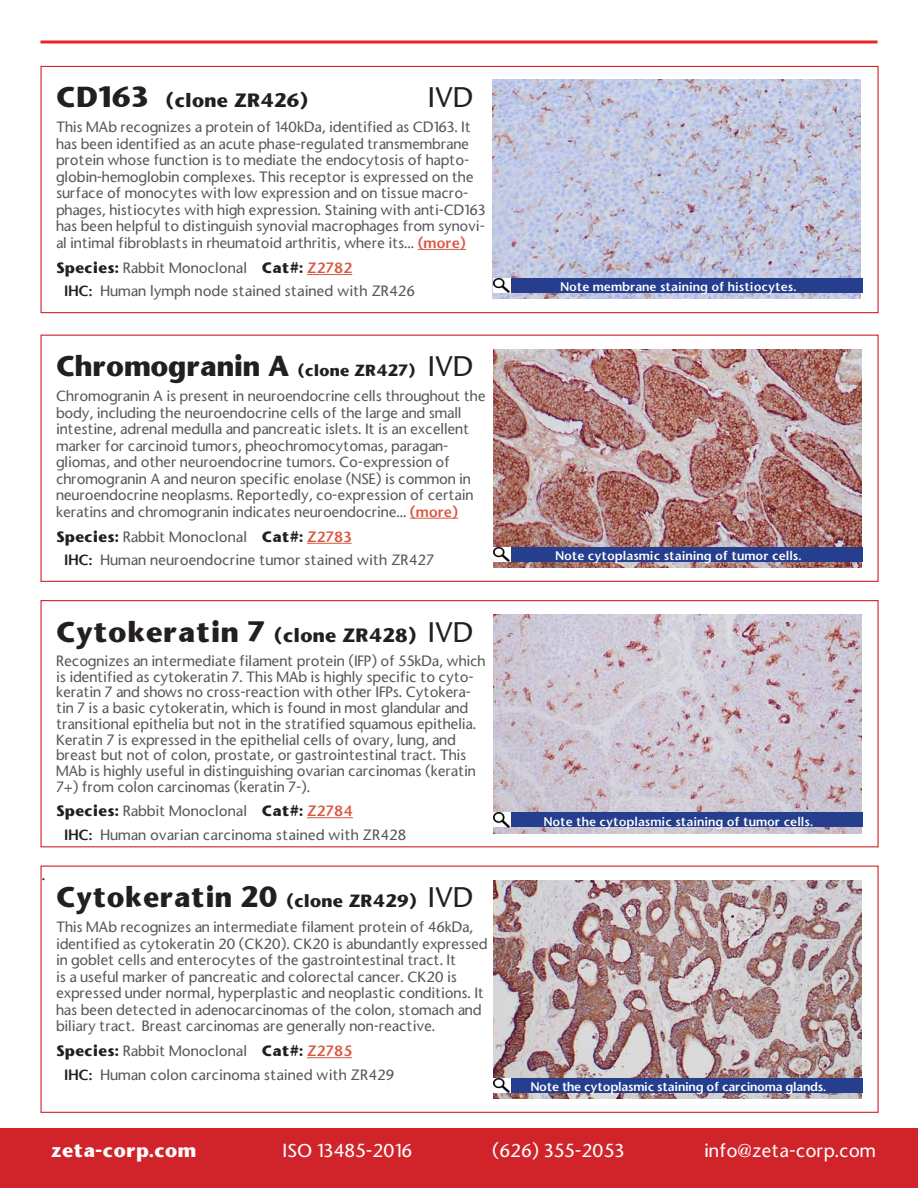
<style>
.page{position:relative;width:918px;height:1188px;background:#fff}
.page>*{position:absolute;margin:0;border:0;box-sizing:border-box;transform-origin:0 0}
.t1{font:700 27px "Stone Sans";color:#231f20}
.t2{font:700 27px "Stone Sans";letter-spacing:-.02em;color:#231f20}
.t3{font:500 27px "Stone Sans";color:#231f20}
.t4{font:500 18px "Stone Sans";color:#fff}
.t5{font:700 18px "Stone Sans";color:#231f20}
.t6{font:700 18px "Stone Sans";color:#fff}
.t7{font:18px "Minion Pro";color:#231f20}
.t8{font:500 14.25px/16.5px "Stone Sans";letter-spacing:-.01em;color:#57585a}
.t9{font:12px "Stone Sans Semi Boold";color:#fff}
.t10{font:12px "Stone Sans Semi Boold";letter-spacing:-.02em;color:#fff}
.s1{font-size:27px}
.s2{font-family:"Stone Sans Semi Boold";font-weight:400;color:#d95842}
.s3{font-weight:700;color:#231f20}
.s4{font-family:"Stone Sans Semi Boold";font-weight:400;color:#231f20}
.s5{font-size:15px}
.s6{font-size:18px}
.s7{font-weight:500}
.s8{font-size:16.5px}
</style>
<div class="page">
<div style="left:0;top:1129px;width:918px;height:59px;background:#d1232a"></div>
<svg style="left:40px;top:40px;width:838px;height:4px;background:#f25859"></svg>
<div style="left:40px;top:335px;width:839px;height:247px;border:1px solid #d1232a"></div>
<hr style="left:410px;top:518px;width:48px;height:1px;background:#d95842">
<hr style="left:307px;top:543px;width:45px;height:1px;background:#d95842">
<img style="left:494px;top:349px;width:368px;height:219px">
<div style="left:40px;top:600px;width:839px;height:247px;border:1px solid #d1232a"></div>
<hr style="left:307px;top:818px;width:46px;height:1px;background:#d95842">
<img style="left:494px;top:615px;width:368px;height:218px">
<div style="left:40px;top:866px;width:839px;height:247px;border:1px solid #d1232a"></div>
<hr style="left:307px;top:1057px;width:45px;height:1px;background:#d95842">
<img style="left:494px;top:880px;width:368px;height:219px">
<div style="left:494px;top:547px;width:368px;height:14px;background:#253f8e"></div>
<div style="left:494px;top:812px;width:368px;height:15px;background:#253f8e"></div>
<div style="left:494px;top:1078px;width:368px;height:14px;background:#253f8e"></div>
<img style="left:494px;top:547px;width:16px;height:15px">
<svg style="left:493px;top:812px;width:17px;height:9px"></svg>
<img style="left:494px;top:813px;width:16px;height:14px">
<img style="left:494px;top:1078px;width:16px;height:15px">
<div style="left:40px;top:66px;width:839px;height:247px;border:1px solid #d1232a"></div>
<hr style="left:418px;top:249px;width:48px;height:1px;background:#d95842">
<hr style="left:307px;top:274px;width:45px;height:1px;background:#d95842">
<img style="left:492px;top:80px;width:369px;height:218px">
<div style="left:494px;top:278px;width:368px;height:15px;background:#253f8e"></div>
<svg style="left:493px;top:278px;width:1px;height:15px"></svg>
<img style="left:494px;top:278px;width:16px;height:15px">
<p class="t5" style="left:56px;top:88px;width:254px"><span class="s1">CD163</span> (clone ZR426)</p>
<p class="t8" style="left:56px;top:119px;width:431px">This MAb recognizes a protein of 140kDa, identified as CD163. It has been identified as an acute phase-regulated transmembrane protein whose function is to mediate the endocytosis of hapto&shy;globin-hemoglobin complexes. This receptor is expressed on the surface of monocytes with low expression and on tissue macro&shy;phages, histiocytes with high expression. Staining with anti-CD163 has been helpful to distinguish synovial macrophages from synovi&shy;al intimal fibroblasts in rheumatoid arthritis, where its... <span class="s2">(more)</span></p>
<p class="t8" style="left:56px;top:260px;width:298px"><span class="s3">Species:</span> Rabbit Monoclonal <span class="s3">Cat#:</span> <span class="s2">Z2782</span></p>
<p class="t8" style="left:64px;top:283px;width:352px"><span class="s4">IHC:</span> Human lymph node stained stained with ZR426</p>
<p class="t3" style="left:428px;top:80px;width:47px">IVD</p>
<p class="t2" style="left:56px;top:348px;width:361px">Chromogranin A <span class="s5">(clone ZR427)</span></p>
<p class="t8" style="left:56px;top:388px;width:431px">Chromogranin A is present in neuroendocrine cells throughout the body, including the neuroendocrine cells of the large and small intestine, adrenal medulla and pancreatic islets. It is an excellent marker for carcinoid tumors, pheochromocytomas, paragan&shy;gliomas, and other neuroendocrine tumors. Co-expression of chromogranin A and neuron specific enolase (NSE) is common in neuroendocrine neoplasms. Reportedly, co-expression of certain keratins and chromogranin indicates neuroendocrine... <span class="s2">(more)</span></p>
<p class="t8" style="left:56px;top:528px;width:297px"><span class="s3">Species:</span> Rabbit Monoclonal <span class="s3">Cat#:</span> <span class="s2">Z2783</span></p>
<p class="t8" style="left:64px;top:552px;width:372px"><span class="s4">IHC:</span> Human neuroendocrine tumor stained with ZR427</p>
<p class="t3" style="left:428px;top:349px;width:47px">IVD</p>
<p class="t1" style="left:56px;top:613px;width:419px">Cytokeratin 7 <span class="s6">(clone ZR428)</span> <span class="s7">IVD</span></p>
<p class="t8" style="left:56px;top:653px;width:431px;line-height:15.8px">Recognizes an intermediate filament protein (IFP) of 55kDa, which is identified as cytokeratin 7. This MAb is highly specific to cyto&shy;keratin 7 and shows no cross-reaction with other IFPs. Cytokera&shy;tin 7 is a basic cytokeratin, which is found in most glandular and transitional epithelia but not in the stratified squamous epithelia.<br>Keratin 7 is expressed in the epithelial cells of ovary, lung, and breast but not of colon, prostate, or gastrointestinal tract. This MAb is highly useful in distinguishing ovarian carcinomas (keratin 7+) from colon carcinomas (keratin 7-).</p>
<p class="t8" style="left:56px;top:803px;width:298px"><span class="s3">Species:</span> Rabbit Monoclonal <span class="s3">Cat#:</span> <span class="s2">Z2784</span></p>
<p class="t8" style="left:64px;top:826px;width:344px"><span class="s4">IHC:</span> Human ovarian carcinoma stained with ZR428</p>
<p class="t7" style="left:42px;top:862px;width:6px">.</p>
<p class="t1" style="left:56px;top:879px;width:419px">Cytokeratin 20 <span class="s8">(clone ZR429)</span> <span class="s7">IVD</span></p>
<p class="t8" style="left:56px;top:919px;width:433px">This MAb recognizes an intermediate filament protein of 46kDa, identified as cytokeratin 20 (CK20). CK20 is abundantly expressed in goblet cells and enterocytes of the gastrointestinal tract. It<br>is a useful marker of pancreatic and colorectal cancer. CK20 is expressed under normal, hyperplastic and neoplastic conditions. It has been detected in adenocarcinomas of the colon, stomach and biliary tract. Breast carcinomas are generally non-reactive.</p>
<p class="t8" style="left:56px;top:1043px;width:298px"><span class="s3">Species:</span> Rabbit Monoclonal <span class="s3">Cat#:</span> <span class="s2">Z2785</span></p>
<p class="t8" style="left:64px;top:1066px;width:332px"><span class="s4">IHC:</span> Human colon carcinoma stained with ZR429</p>
<p class="t9" style="left:560px;top:279px;width:238px">Note membrane staining of histiocytes.</p>
<p class="t9" style="left:555px;top:548px;width:248px">Note cytoplasmic staining of tumor cells.</p>
<p class="t9" style="left:544px;top:814px;width:271px">Note the cytoplasmic staining of tumor cells.</p>
<p class="t10" style="left:531px;top:1079px;width:297px">Note the cytoplasmic staining of carcinoma glands.</p>
<p class="t6" style="left:51px;top:1138px;width:147px">zeta-corp.com</p>
<p class="t4" style="left:282px;top:1139px;width:131px">ISO 13485-2016</p>
<p class="t4" style="left:492px;top:1139px;width:134px">(626) 355-2053</p>
<p class="t4" style="left:704px;top:1139px;width:173px">info@zeta-corp.com</p>
</div>
